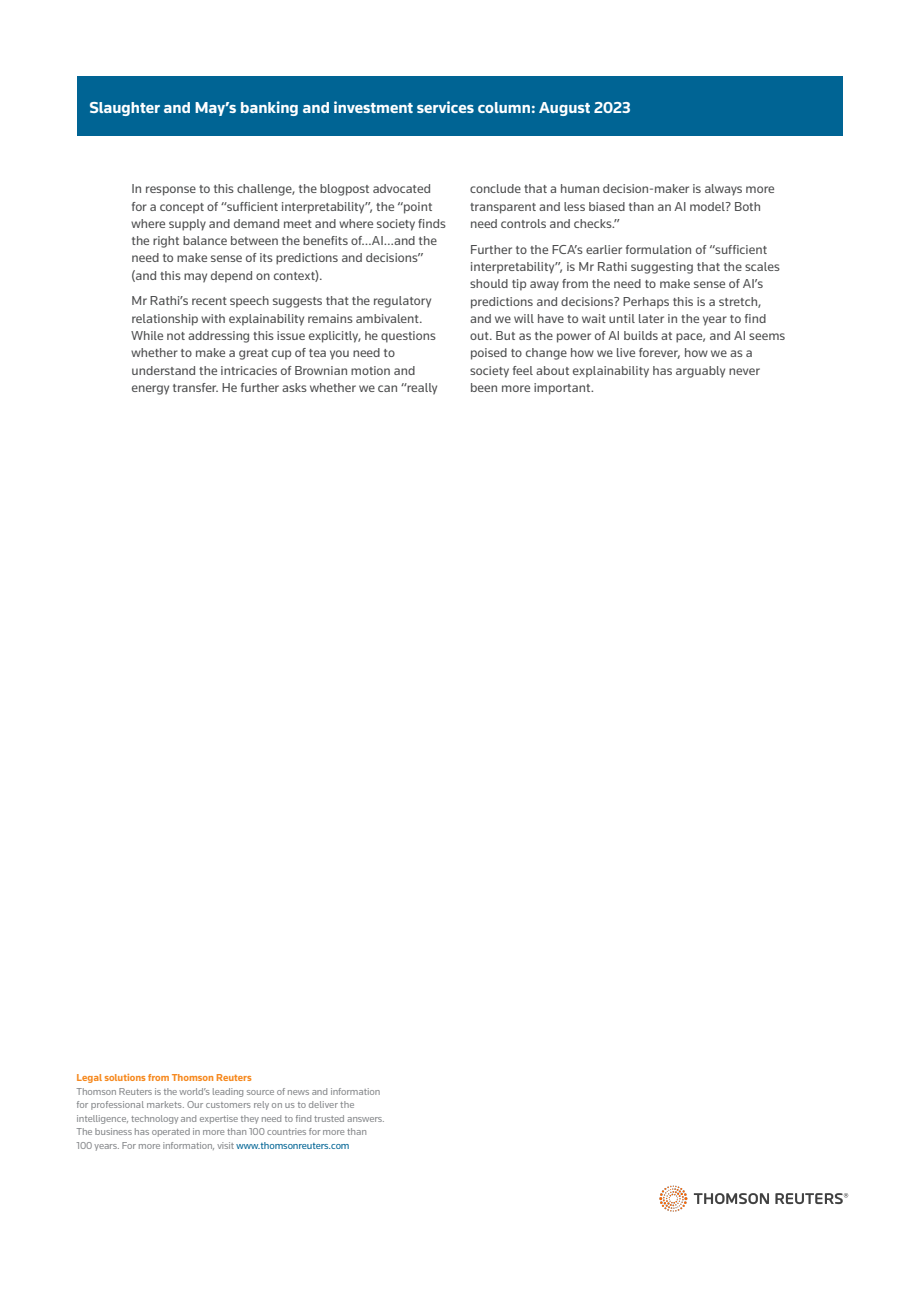
<style>
.page{position:relative;width:919px;height:1289px;background:#fff}
.page>*{position:absolute;margin:0;border:0;box-sizing:border-box;transform-origin:0 0}
.t1{font:700 16.5px "Knowledge";color:#fff}
.t2{font:13.5px/17.2px "Knowledge";color:#4b4c4d}
.t3{font:10.5px/13.5px "Knowledge";letter-spacing:-.01em;color:#86888b}
.t4{font:700 10.5px "Knowledge";color:#f6891f}
.s1{color:#006494}
</style>
<div class="page">
<img style="left:659px;top:1185px;width:190px;height:27px">
<div style="left:77px;top:77px;width:765px;height:59px;background:#006494"></div>
<p class="t1" style="left:89px;top:97px;width:542px">Slaughter and May’s banking and investment services column: August 2023</p>
<p class="t2" style="left:131px;top:180px;width:316px">In response to this challenge, the blogpost advocated for a concept of “sufficient interpretability”, the “point where supply and demand meet and where society finds the right balance between the benefits of…AI…and the need to make sense of its predictions and decisions” (and this may depend on context).</p>
<p class="t2" style="left:131px;top:292px;width:307px">Mr Rathi’s recent speech suggests that the regulatory relationship with explainability remains ambivalent.<br>While not addressing this issue explicitly, he questions whether to make a great cup of tea you need to understand the intricacies of Brownian motion and energy transfer. He further asks whether we can “really</p>
<p class="t2" style="left:470px;top:180px;width:306px">conclude that a human decision-maker is always more transparent and less biased than an AI model? Both need controls and checks.”</p>
<p class="t2" style="left:470px;top:240px;width:317px">Further to the FCA’s earlier formulation of “sufficient interpretability”, is Mr Rathi suggesting that the scales should tip away from the need to make sense of AI’s predictions and decisions? Perhaps this is a stretch, and we will have to wait until later in the year to find out. But as the power of AI builds at pace, and AI seems poised to change how we live forever, how we as a society feel about explainability has arguably never been more important.</p>
<p class="t4" style="left:77px;top:1071px;width:177px">Legal solutions from Thomson Reuters</p>
<p class="t3" style="left:77px;top:1084px;width:310px">Thomson Reuters is the world’s leading source of news and information for professional markets. Our customers rely on us to deliver the intelligence, technology and expertise they need to find trusted answers.<br>The business has operated in more than 100 countries for more than 100 years. For more information, visit <span class="s1">www.thomsonreuters.com</span></p>
</div>
